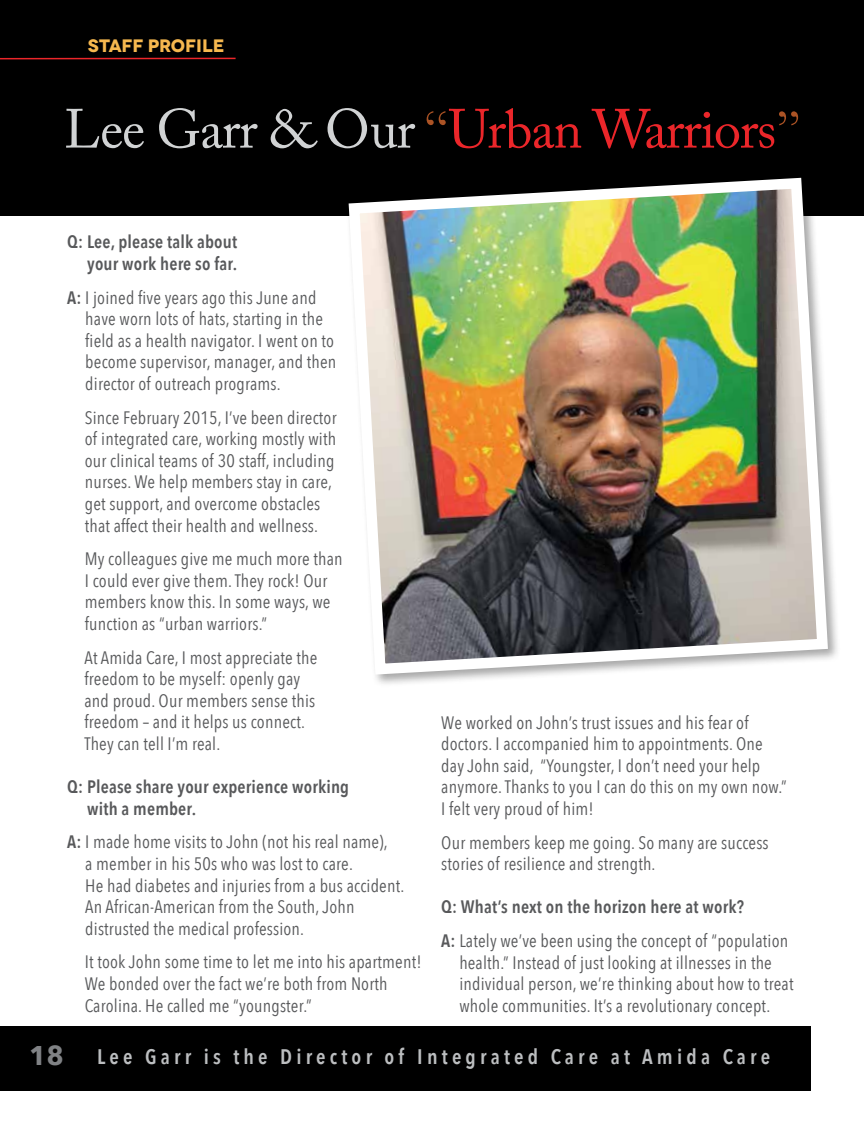
<style>
.page{position:relative;width:864px;height:1134px;background:#fff}
.page>*{position:absolute;margin:0;border:0;box-sizing:border-box;transform-origin:0 0}
.t1{font:54.6px "Adobe Caslon Pro";letter-spacing:-.025em;color:#eb262a}
.t2{font:600 21px "Avenir Next Condensed";letter-spacing:.2em;color:#bcbec0}
.t3{font:18px/21.6px "Avenir Next Condensed";letter-spacing:.01em;color:#58595b}
.t4{font:600 18px/21.6px "Avenir Next Condensed";letter-spacing:.01em;color:#58595b;text-align:right}
.t5{font:700 18px "Novecentowide";letter-spacing:-.005em;color:#f6b84f}
.s1{color:#d1d3d4}
.s2{font-family:"Baskerville";color:#ab5325}
.s3{font-weight:600}
.s4{font-family:"Avenir Next";font-weight:700;font-size:27px;color:#808285}
</style>
<div class="page">
<div style="left:0;top:1027px;width:811px;height:64px;background:#000"></div>
<div style="left:0;top:0;width:864px;height:216px;background:#000"></div>
<div style="left:346px;top:175px;width:494px;height:512px;background:#000;opacity:.35"></div>
<img style="left:346px;top:175px;width:487px;height:505px">
<hr style="left:0;top:58px;width:236px;height:1px;background:#eb262a">
<p class="t5" style="left:88px;top:35px;width:138px">STAFF PROFILE</p>
<h1 class="t1" style="left:64px;top:97px;width:739px"><span class="s1">Lee Garr &amp; Our</span> <span class="s2">“</span>Urban Warriors<span class="s2">”</span></h1>
<p class="t4" style="left:67px;top:231px;width:172px">Q: Lee, please talk about your work here so far.</p>
<p class="t3" style="left:85px;top:286px;width:252px;text-indent:-18px"><span class="s3">A:</span> I joined five years ago this June and have worn lots of hats, starting in the field as a health navigator. I went on to become supervisor, manager, and then director of outreach programs.</p>
<p class="t3" style="left:85px;top:406px;width:253px">Since February 2015, I’ve been director of integrated care, working mostly with our clinical teams of 30 staff, including nurses. We help members stay in care, get support, and overcome obstacles that affect their health and wellness.</p>
<p class="t3" style="left:85px;top:548px;width:259px">My colleagues give me much more than I could ever give them. They rock! Our members know this. In some ways, we function as “urban warriors.”</p>
<p class="t3" style="left:85px;top:646px;width:234px">At Amida Care, I most appreciate the freedom to be myself: openly gay and proud. Our members sense this freedom – and it helps us connect.<br>They can tell I’m real.</p>
<p class="t4" style="left:87px;top:776px;width:264px;text-align:left;text-indent:-20px">Q: Please share your experience working with a member.</p>
<p class="t3" style="left:85px;top:831px;width:321px;text-indent:-18px"><span class="s3">A:</span> I made home visits to John (not his real name),<br>a member in his 50s who was lost to care.<br>He had diabetes and injuries from a bus accident.<br>An African-American from the South, John distrusted the medical profession.</p>
<p class="t3" style="left:85px;top:951px;width:338px">It took John some time to let me into his apartment!<br>We bonded over the fact we’re both from North<br>Carolina. He called me “youngster.”</p>
<p class="t3" style="left:441px;top:712px;width:347px">We worked on John’s trust issues and his fear of doctors. I accompanied him to appointments. One day John said, “Youngster, I don’t need your help anymore. Thanks to you I can do this on my own now.” I felt very proud of him!</p>
<p class="t3" style="left:441px;top:832px;width:329px">Our members keep me going. So many are success stories of resilience and strength.</p>
<p class="t3" style="left:441px;top:890px;width:348px;line-height:33.6px"><span class="s3">Q: What’s next on the horizon here at work?<br>A:</span> Lately we’ve been using the concept of “population</p>
<p class="t3" style="left:459px;top:952px;width:336px">health.” Instead of just looking at illnesses in the individual person, we’re thinking about how to treat whole communities. It’s a revolutionary concept.</p>
<p class="t2" style="left:29px;top:1043px;width:743px"><span class="s4">18</span> Lee Garr is the Director of Integrated Care at Amida Care</p>
</div>
